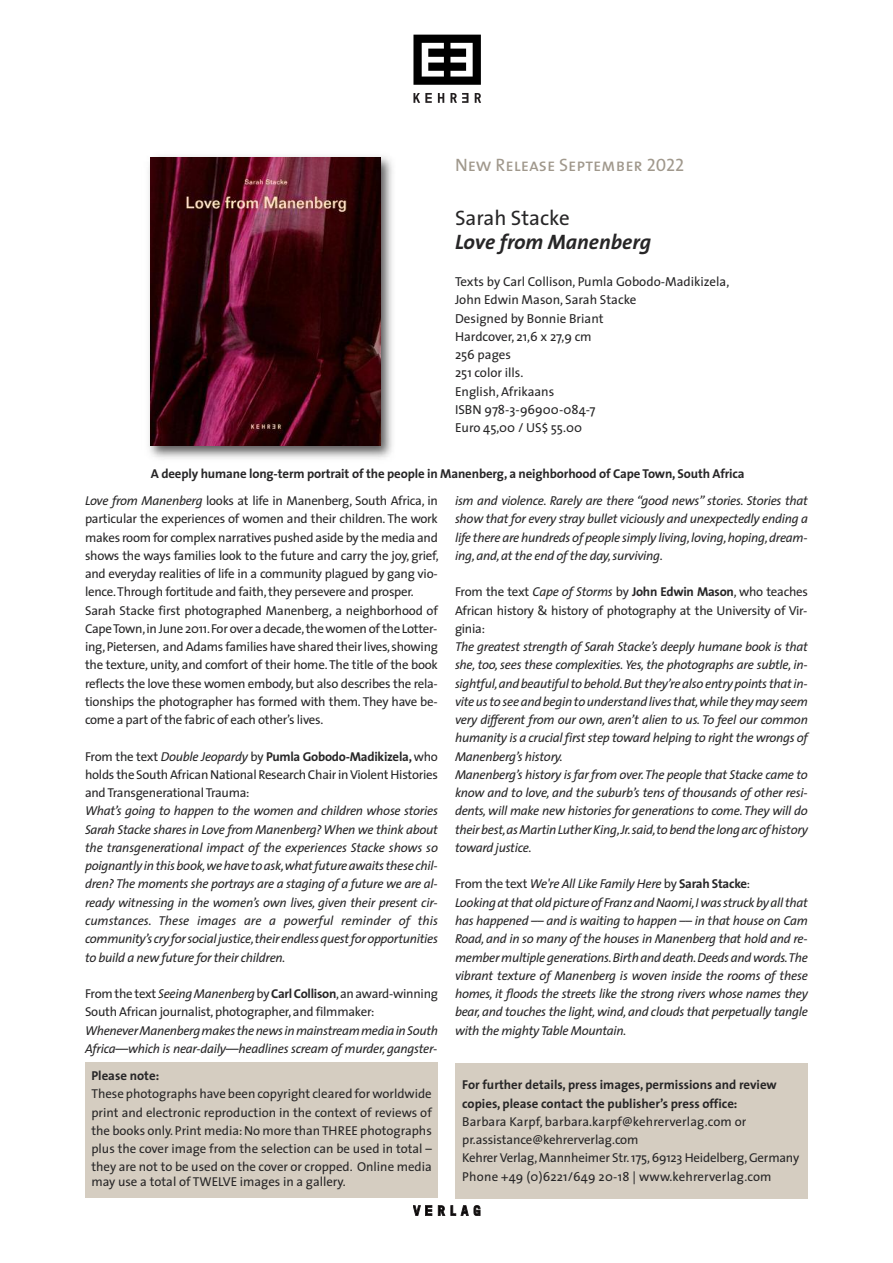
<style>
.page{position:relative;width:893px;height:1263px;background:#fff}
.page>*{position:absolute;margin:0;border:0;box-sizing:border-box;transform-origin:0 0}
.t1{font:italic 700 21px "The Sans";color:#272627}
.t2{font:21px "The Sans";color:#272627}
.t3{font:18px "The Sans Caps";color:#a0988c}
.t4{font:13.05px/18.3px "The Sans";color:#272627}
.t5{font:italic 12.9px/18.3px "The Sans";letter-spacing:-.02em;color:#272627}
.t6{font:12.9px/18.3px "The Sans";letter-spacing:-.02em;color:#272627}
.t7{font:700 12.9px/18.3px "The Sans";letter-spacing:-.005em;color:#272627}
.t8{font:12.9px "The Sans";color:#272627}
.s1{font-style:italic}
.s2{font-weight:700}
.s3{font-style:normal}
.s4{font-weight:700;font-style:normal}
</style>
<div class="page">
<svg style="left:475px;top:93px;width:6px;height:10px"></svg>
<svg style="left:413px;top:93px;width:19px;height:10px"></svg>
<svg style="left:438px;top:93px;width:6px;height:10px"></svg>
<svg style="left:450px;top:93px;width:18px;height:10px"></svg>
<svg style="left:413px;top:35px;width:68px;height:50px"></svg>
<svg style="left:438px;top:1205px;width:7px;height:11px"></svg>
<svg style="left:451px;top:1205px;width:29px;height:11px"></svg>
<svg style="left:413px;top:1205px;width:19px;height:11px"></svg>
<div style="left:85px;top:1062px;width:353px;height:136px;background:#d5cdc1"></div>
<img style="left:148px;top:156px;width:245px;height:303px">
<img style="left:151px;top:157px;width:229px;height:289px">
<div style="left:455px;top:1063px;width:353px;height:135px;background:#d5cdc1"></div>
<h2 class="t3" style="left:455px;top:159px;width:231px">New Release September 2022</h2>
<h1 class="t2" style="left:455px;top:209px;width:116px">Sarah Stacke</h1>
<h1 class="t1" style="left:455px;top:234px;width:197px">Love from Manenberg</h1>
<p class="t4" style="left:455px;top:274px;width:276px">Texts by Carl Collison, Pumla Gobodo-Madikizela,<br>John Edwin Mason, Sarah Stacke<br>Designed by Bonnie Briant<br>Hardcover, 21,6 x 27,9 cm<br>256 pages<br>251 color ills.<br>English, Afrikaans<br>ISBN 978-3-96900-084-7<br>Euro 45,00 / US$ 55.00</p>
<p class="t7" style="left:151px;top:465px;width:595px">A deeply humane long-term portrait of the people in Manenberg, a neighborhood of Cape Town, South Africa</p>
<p class="t6" style="left:85px;top:493px;width:355px"><span class="s1">Love from Manenberg</span> looks at life in Manenberg, South Africa, in particular the experiences of women and their children. The work makes room for complex narratives pushed aside by the media and shows the ways families look to the future and carry the joy, grief, and everyday realities of life in a community plagued by gang vio&shy;lence.Through fortitude and faith,they persevere and prosper.<br>Sarah Stacke first photographed Manenberg, a neighborhood of CapeTown,in June 2011.For over a decade,the women ofthe Lotter&shy;ing,Pietersen, and Adams families have shared their lives, showing the texture, unity, and comfort of their home.The title of the book reflects the love these women embody,but also describes the rela&shy;tionships the photographer has formed with them. They have be&shy;come a part of the fabric of each other’s lives.</p>
<p class="t6" style="left:85px;top:748px;width:354px;text-align:justify">From the text <span class="s1">Double Jeopardy</span> by <span class="s2">Pumla Gobodo-Madikizela,</span> who holds the South African National Research Chair inViolent Histories andTransgenerationalTrauma:</p>
<p class="t5" style="left:85px;top:803px;width:354px;text-align:justify">What’s going to happen to the women and children whose stories Sarah Stacke shares in Love from Manenberg? When we think about the transgenerational impact of the experiences Stacke shows so poignantlyinthisbook,wehave toask,whatfutureawaitsthesechil&shy;dren? The moments she portrays are a staging of a future we are al&shy;ready witnessing in the women’s own lives, given their present cir&shy;cumstances. These images are a powerful reminder of this community’s cryforsocialjustice,theirendlessquestforopportunities to build a new future for their children.</p>
<p class="t6" style="left:85px;top:986px;width:354px">Fromthe text <span class="s1">SeeingManenberg</span>by<span class="s2">CarlCollison</span>,anaward-winning<br>South African journalist,photographer,and filmmaker:</p>
<p class="t5" style="left:85px;top:1022px;width:354px">WheneverManenbergmakesthenewsinmainstreammediainSouth<br>Africa—which is near-daily—headlines scream of murder, gangster-</p>
<p class="t7" style="left:91px;top:1068px;width:69px">Please note:</p>
<p class="t6" style="left:91px;top:1086px;width:342px;text-align:justify">These photographs have been copyright cleared forworldwide print and electronic reproduction in the context of reviews of the books only.Print media:No more thanTHREE photographs plus the cover image from the selection can be used in total – they are not to be used on the cover or cropped. Online media</p>
<p class="t8" style="left:91px;top:1177px;width:256px">may use a total of TWELVE images in a gallery.</p>
<p class="t5" style="left:455px;top:493px;width:354px;text-align:justify">ism and violence. Rarely are there “good news” stories. Stories that show that for every stray bullet viciously and unexpectedly ending a life there are hundreds of people simply living,loving,hoping,dream&shy;ing,and,at the end of the day,surviving.</p>
<p class="t6" style="left:455px;top:584px;width:354px;text-align:justify">From the text <span class="s1">Cape of Storms</span> by <span class="s2">John Edwin Mason</span>, who teaches African history &amp; history of photography at the University of Vir&shy;ginia:</p>
<p class="t5" style="left:455px;top:639px;width:354px">The greatest strength of Sarah Stacke’s deeply humane book is that she, too, sees these complexities. Yes, the photographs are subtle, in&shy;sightful,andbeautiful tobehold.But they’realsoentrypoints that in&shy;viteustoseeandbegintounderstandlivesthat,while theymayseem very different from our own, aren’t alien to us. To feel our common humanity is a crucialfirst step toward helping to right the wrongs of Manenberg’s history.<br>Manenberg’s history isfar from over.The people that Stacke came to know and to love, and the suburb’s tens of thousands of other resi&shy;dents, will make new histories for generations to come. They will do theirbest,asMartinLutherKing,Jr.said,tobendthelongarcofhistory toward justice.</p>
<p class="t5" style="left:455px;top:876px;width:354px"><span class="s3">From the text</span> We're All Like Family Here <span class="s3">by</span> <span class="s4">Sarah Stacke</span><span class="s3">:<br></span>Lookingat thatoldpictureof FranzandNaomi,Iwasstruckbyallthat has happened –– and is waiting to happen –– in that house on Cam Road, and in so many of the houses in Manenberg that hold and re&shy;membermultiplegenerations.Birthanddeath.Deedsandwords.The vibrant texture of Manenberg is woven inside the rooms of these homes, it floods the streets like the strong rivers whose names they bear,and touches the light,wind,and clouds that perpetually tangle with the mighty Table Mountain.</p>
<p class="t7" style="left:462px;top:1077px;width:316px">For further details, press images, permissions and review copies, please contact the publisher’s press office:</p>
<p class="t6" style="left:462px;top:1113px;width:338px">Barbara Karpf, barbara.karpf@kehrerverlag.com or pr.assistance@kehrerverlag.com<br>Kehrer Verlag,Mannheimer Str.175,69123 Heidelberg,Germany Phone +49 (0)6221/649 20-18 | www.kehrerverlag.com</p>
</div>
